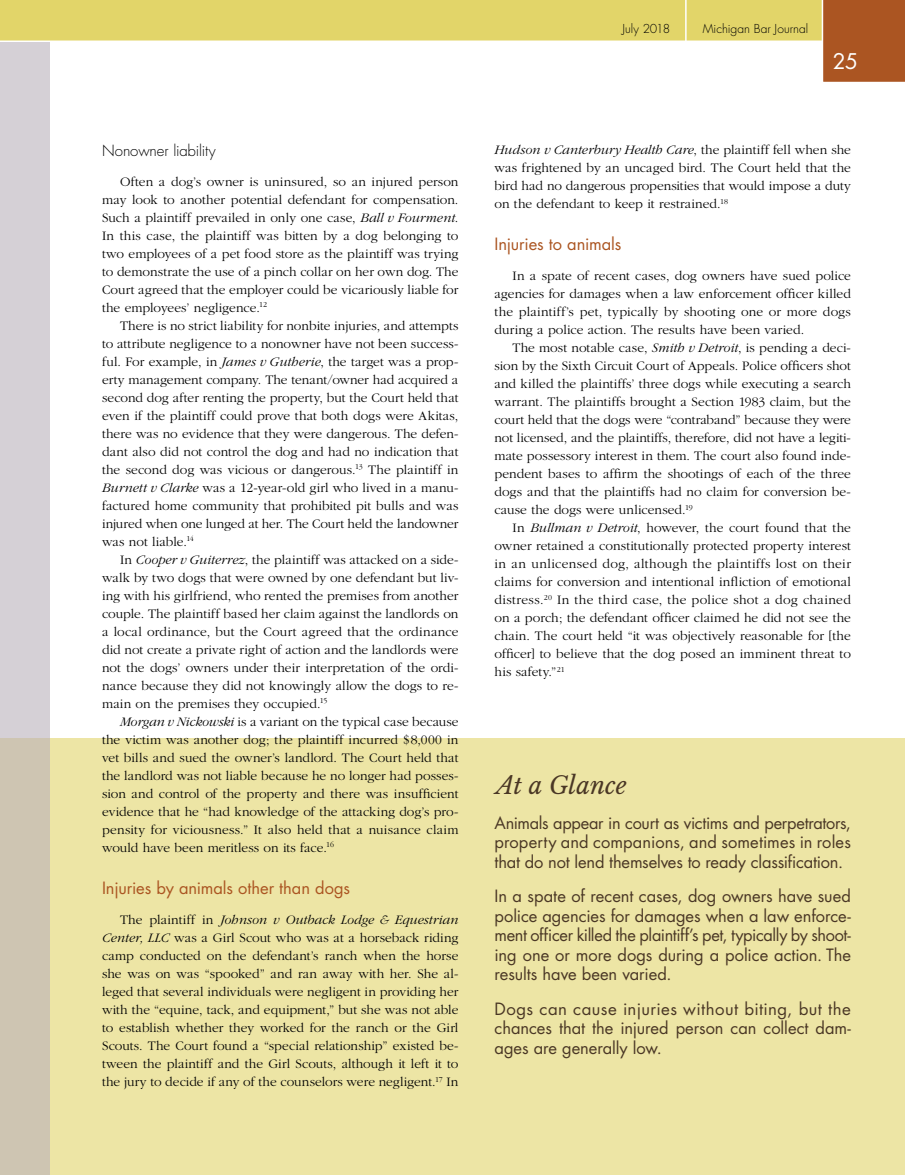
<style>
.page{position:relative;width:905px;height:1175px;background:#fff}
.page>*{position:absolute;margin:0;border:0;box-sizing:border-box;transform-origin:0 0}
.t1{font:italic 24px "Libre Baskerville";color:#4a3725}
.t2{font:21px "Futura";color:#fff}
.t3{font:16.5px/19.5px "Futura";letter-spacing:-.005em;color:#4a3725;text-align:justify}
.t4{font:16.5px "Futura";letter-spacing:-.005em;color:#ab5522}
.t5{font:300 15px "Futura";letter-spacing:-.01em;color:#000}
.t6{font:300 13.5px/18px "Garamond";letter-spacing:.005em;color:#000;text-align:justify}
.t7{font:300 12px "Futura";color:#000}
.s1{font-style:italic}
</style>
<div class="page">
<div style="left:0;top:738px;width:904px;height:436px;background:#ede5a5"></div>
<svg style="left:0;top:84px;width:50px;height:1090px;background:#d2cbc7"></svg>
<svg style="left:0;top:0;width:904px;height:84px"></svg>
<hr style="left:685px;top:0;width:1px;height:42px;background:#fff">
<p class="t5" style="left:102px;top:140px;width:115px">Nonowner liability</p>
<p class="t6" style="left:102px;top:173px;width:358px;text-indent:18px">Often a dog’s owner is uninsured, so an injured person may look to another potential defendant for compensation.<br>Such a plaintiff prevailed in only one case, <span class="s1">Ball v Fourment</span>.<br>In this case, the plaintiff was bitten by a dog belonging to two employees of a pet food store as the plaintiff was trying to demonstrate the use of a pinch collar on her own dog. The Court agreed that the employer could be vicariously liable for the employees’ negligence.<sup>12</sup></p>
<p class="t6" style="left:102px;top:317px;width:358px;text-indent:18px">There is no strict liability for nonbite injuries, and attempts to attribute negligence to a nonowner have not been success&shy;ful. For example, in <span class="s1">James v Gutherie</span>, the target was a prop&shy;erty management company. The tenant/owner had acquired a second dog after renting the property, but the Court held that even if the plaintiff could prove that both dogs were Akitas, there was no evidence that they were dangerous. The defen&shy;dant also did not control the dog and had no indication that the second dog was vicious or dangerous.<sup>13</sup> The plaintiff in <span class="s1">Burnett v Clarke</span> was a 12-year-old girl who lived in a manu&shy;factured home community that prohibited pit bulls and was injured when one lunged at her. The Court held the landowner was not liable.<sup>14</sup></p>
<p class="t6" style="left:102px;top:551px;width:358px;text-indent:18px">In <span class="s1">Cooper v Guiterrez</span>, the plaintiff was attacked on a side&shy;walk by two dogs that were owned by one defendant but liv&shy;ing with his girlfriend, who rented the premises from another couple. The plaintiff based her claim against the landlords on a local ordinance, but the Court agreed that the ordinance did not create a private right of action and the landlords were not the dogs’ owners under their interpretation of the ordi&shy;nance because they did not knowingly allow the dogs to re&shy;main on the premises they occupied.<sup>15</sup></p>
<p class="t6" style="left:102px;top:713px;width:358px;text-indent:18px"><span class="s1">Morgan v Nickowski</span> is a variant on the typical case because the victim was another dog; the plaintiff incurred $8,000 in vet bills and sued the owner’s landlord. The Court held that the landlord was not liable because he no longer had posses&shy;sion and control of the property and there was insufficient evidence that he “had knowledge of the attacking dog’s pro&shy;pensity for viciousness.” It also held that a nuisance claim would have been meritless on its face.<sup>16</sup></p>
<p class="t4" style="left:102px;top:876px;width:249px">Injuries by animals other than dogs</p>
<p class="t6" style="left:102px;top:911px;width:358px;text-indent:18px">The plaintiff in <span class="s1">Johnson v Outback Lodge &amp; Equestrian Center, LLC</span> was a Girl Scout who was at a horseback riding camp conducted on the defendant’s ranch when the horse she was on was “spooked” and ran away with her. She al&shy;leged that several individuals were negligent in providing her with the “equine, tack, and equipment,” but she was not able to establish whether they worked for the ranch or the Girl Scouts. The Court found a “special relationship” existed be&shy;tween the plaintiff and the Girl Scouts, although it left it to the jury to decide if any of the counselors were negligent.<sup>17</sup> In</p>
<p class="t7" style="left:622px;top:21px;width:49px">July 2018</p>
<p class="t7" style="left:702px;top:21px;width:107px">Michigan Bar Journal</p>
<h2 class="t2" style="left:832px;top:47px;width:27px">25</h2>
<p class="t6" style="left:494px;top:141px;width:358px"><span class="s1">Hudson v Canterbury Health Care</span>, the plaintiff fell when she was frightened by an uncaged bird. The Court held that the bird had no dangerous propensities that would impose a duty on the defendant to keep it restrained.<sup>18</sup></p>
<p class="t4" style="left:494px;top:233px;width:128px">Injuries to animals</p>
<p class="t6" style="left:494px;top:267px;width:358px;text-indent:18px">In a spate of recent cases, dog owners have sued police agencies for damages when a law enforcement officer killed the plaintiff’s pet, typically by shooting one or more dogs during a police action. The results have been varied.</p>
<p class="t6" style="left:494px;top:339px;width:358px;text-indent:18px">The most notable case, <span class="s1">Smith v Detroit</span>, is pending a deci&shy;sion by the Sixth Circuit Court of Appeals. Police officers shot and killed the plaintiffs’ three dogs while executing a search warrant. The plaintiffs brought a Section 1983 claim, but the court held that the dogs were “contraband” because they were not licensed, and the plaintiffs, therefore, did not have a legiti&shy;mate possessory interest in them. The court also found inde&shy;pendent bases to affirm the shootings of each of the three dogs and that the plaintiffs had no claim for conversion be&shy;cause the dogs were unlicensed.<sup>19</sup></p>
<p class="t6" style="left:494px;top:519px;width:358px;text-indent:18px">In <span class="s1">Bullman v Detroit</span>, however, the court found that the owner retained a constitutionally protected property interest in an unlicensed dog, although the plaintiffs lost on their claims for conversion and intentional infliction of emotional distress.<sup>20</sup> In the third case, the police shot a dog chained on a porch; the defendant officer claimed he did not see the chain. The court held “it was objectively reasonable for [the officer] to believe that the dog posed an imminent threat to his safety.”<sup>21</sup></p>
<h1 class="t1" style="left:496px;top:771px;width:132px">At a Glance</h1>
<p class="t3" style="left:494px;top:812px;width:358px">Animals appear in court as victims and perpetrators, property and companions, and sometimes in roles that do not lend themselves to ready classification.</p>
<p class="t3" style="left:494px;top:886px;width:358px">In a spate of recent cases, dog owners have sued police agencies for damages when a law enforce&shy;ment officer killed the plaintiff’s pet, typically by shoot&shy;ing one or more dogs during a police action. The results have been varied.</p>
<p class="t3" style="left:494px;top:998px;width:358px">Dogs can cause injuries without biting, but the chances that the injured person can collect dam&shy;ages are generally low.</p>
</div>
